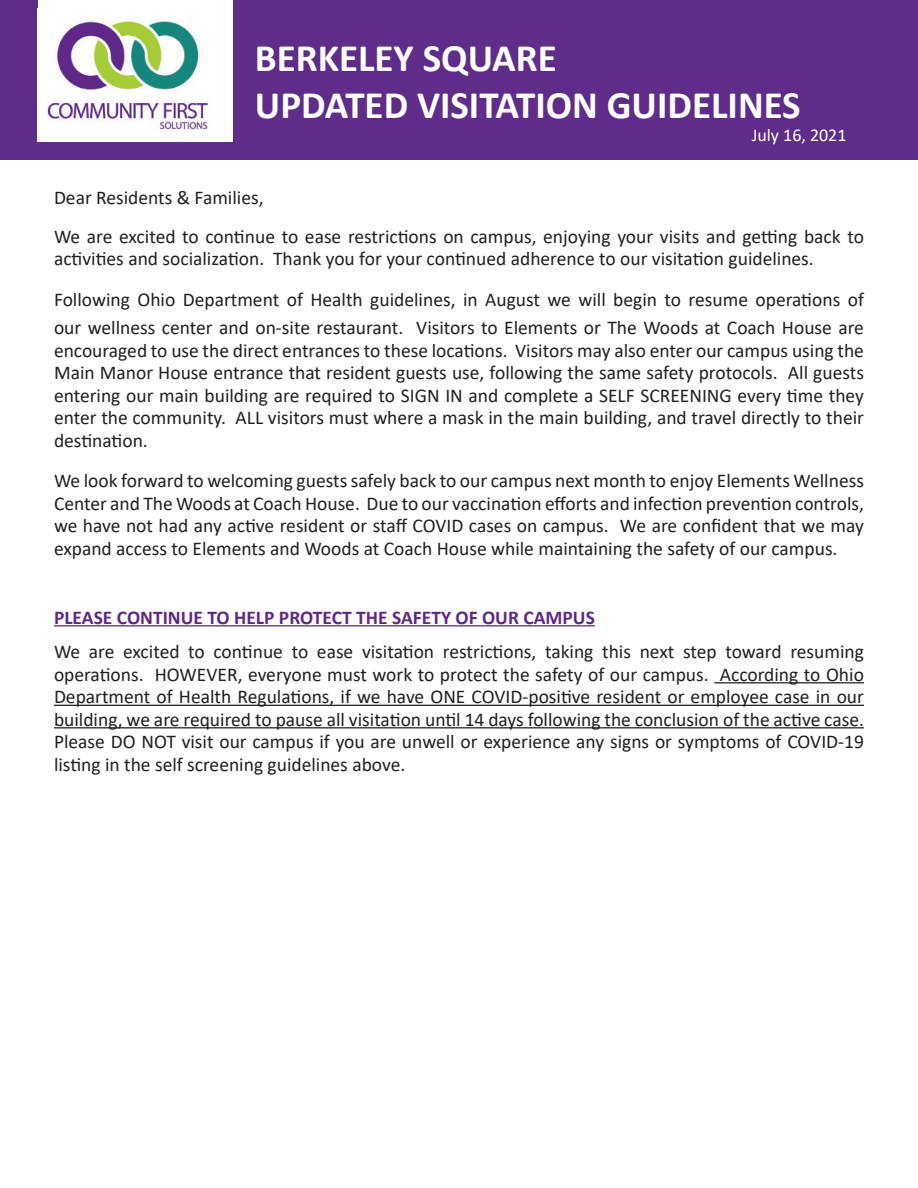
<style>
.page{position:relative;width:918px;height:1188px;background:#fff}
.page>*{position:absolute;margin:0;border:0;box-sizing:border-box;transform-origin:0 0}
.t1{font:700 39px/46.8px "Calibri";color:#fff}
.t2{font:19.5px/22.5px "Calibri";color:#231f20;text-align:justify}
.t3{font:700 19.5px "Calibri";color:#5f2888}
.t4{font:18px "Calibri";color:#fff}
</style>
<div class="page">
<div style="left:0;top:0;width:918px;height:159px;background:#5f2d89"></div>
<div style="left:38px;top:0;width:195px;height:139px;background:#fff"></div>
<img style="left:38px;top:21px;width:195px;height:120px">
<hr style="left:54px;top:625px;width:541px;height:1px;background:#5f2888">
<hr style="left:714px;top:682px;width:150px;height:1px;background:#231f20">
<hr style="left:54px;top:705px;width:810px;height:1px;background:#231f20">
<hr style="left:54px;top:727px;width:810px;height:1px;background:#231f20">
<h1 class="t1" style="left:255px;top:34px;width:547px">BERKELEY SQUARE<br>UPDATED VISITATION GUIDELINES</h1>
<p class="t4" style="left:752px;top:123px;width:96px">July 16, 2021</p>
<p class="t2" style="left:54px;top:177px;width:811px;line-height:39px">Dear Residents &amp; Families,<br>We are excited to continue to ease restrictions on campus, enjoying your visits and getting back to</p>
<p class="t2" style="left:54px;top:238px;width:811px;line-height:40.5px">activities and socialization. Thank you for your continued adherence to our visitation guidelines.<br>Following Ohio Department of Health guidelines, in August we will begin to resume operations of</p>
<p class="t2" style="left:54px;top:316px;width:812px">our wellness center and on-site restaurant. Visitors to Elements or The Woods at Coach House are encouraged to use the direct entrances to these locations. Visitors may also enter our campus using the Main Manor House entrance that resident guests use, following the same safety protocols. All guests entering our main building are required to SIGN IN and complete a SELF SCREENING every time they enter the community. ALL visitors must where a mask in the main building, and travel directly to their destination.</p>
<p class="t2" style="left:54px;top:469px;width:812px">We look forward to welcoming guests safely back to our campus next month to enjoy Elements Wellness Center and The Woods at Coach House. Due to our vaccination efforts and infection prevention controls, we have not had any active resident or staff COVID cases on campus. We are confident that we may expand access to Elements and Woods at Coach House while maintaining the safety of our campus.</p>
<p class="t3" style="left:54px;top:603px;width:542px">PLEASE CONTINUE TO HELP PROTECT THE SAFETY OF OUR CAMPUS</p>
<p class="t2" style="left:54px;top:640px;width:812px">We are excited to continue to ease visitation restrictions, taking this next step toward resuming operations. HOWEVER, everyone must work to protect the safety of our campus. According to Ohio Department of Health Regulations, if we have ONE COVID-positive resident or employee case in our building, we are required to pause all visitation until 14 days following the conclusion of the active case.<br>Please DO NOT visit our campus if you are unwell or experience any signs or symptoms of COVID-19 listing in the self screening guidelines above.</p>
</div>
